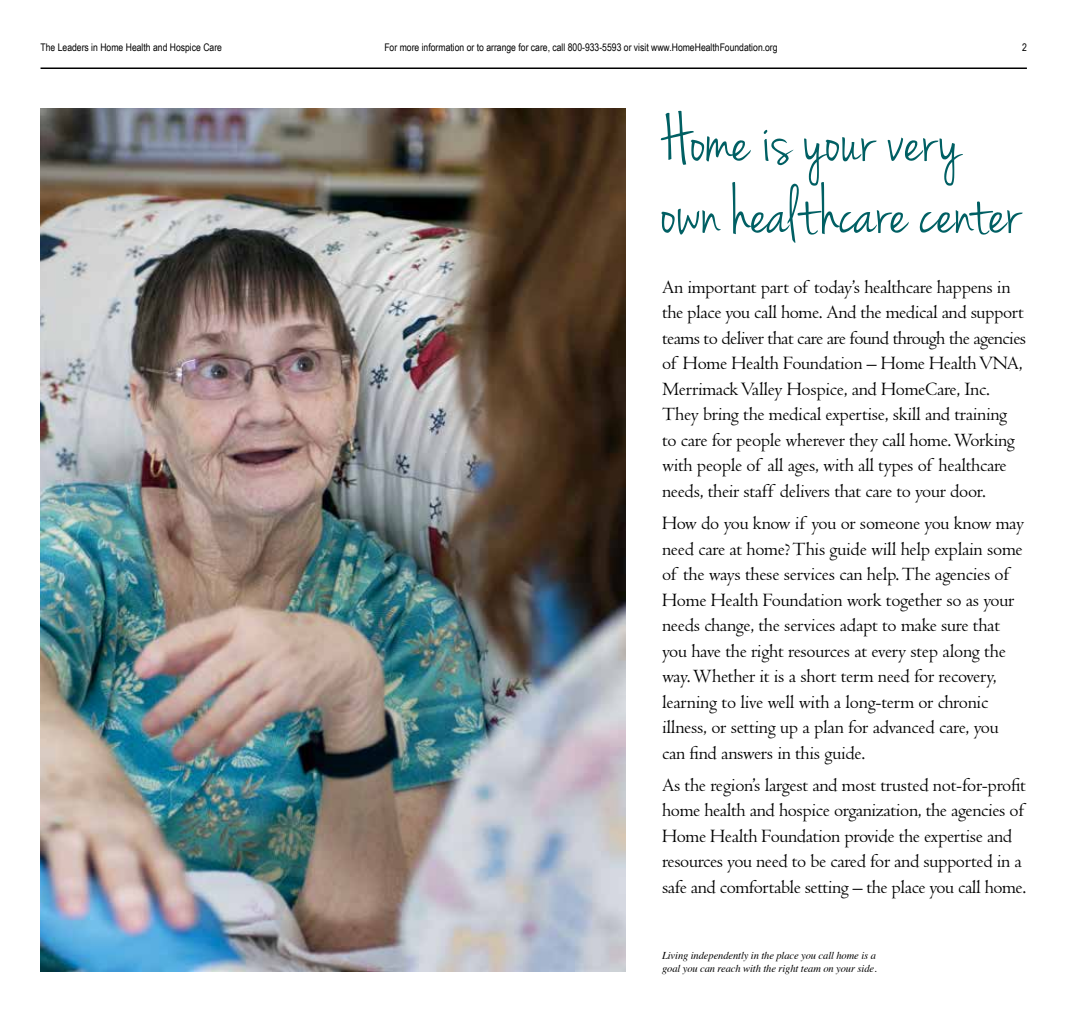
<style>
.page{position:relative;width:1068px;height:1026px;background:#fff}
.page>*{position:absolute;margin:0;border:0;box-sizing:border-box;transform-origin:0 0}
.t1{font:70.5px/72px "Jenna Sue";letter-spacing:.005em;color:#005f63}
.t2{font:19.5px/25.5px "Centaur";letter-spacing:-.015em;color:#000}
.t3{font:10.5px "Arial Narrow";color:#000}
.t4{font:italic 10.5px/13.5px "Times";letter-spacing:-.01em;color:#000}
</style>
<div class="page">
<hr style="left:40px;top:68px;width:986px;height:1px;background:#000">
<img style="left:40px;top:108px;width:585px;height:864px">
<p class="t3" style="left:40px;top:41px;width:183px">The Leaders in Home Health and Hospice Care</p>
<p class="t3" style="left:384px;top:41px;width:394px">For more information or to arrange for care, call 800-933-5593 or visit www.HomeHealthFoundation.org</p>
<p class="t3" style="left:1021px;top:41px;width:6px">2</p>
<h1 class="t1" style="left:662px;top:108px;width:359px">Home is your very own healthcare center</h1>
<p class="t2" style="left:662px;top:274px;width:365px">An important part of today’s healthcare happens in the place you call home. And the medical and support teams to deliver that care are found through the agencies of Home Health Foundation – Home Health VNA, Merrimack Valley Hospice, and HomeCare, Inc.<br>They bring the medical expertise, skill and training to care for people wherever they call home. Working with people of all ages, with all types of healthcare needs, their staff delivers that care to your door.</p>
<p class="t2" style="left:662px;top:511px;width:363px">How do you know if you or someone you know may need care at home? This guide will help explain some of the ways these services can help. The agencies of Home Health Foundation work together so as your needs change, the services adapt to make sure that you have the right resources at every step along the way. Whether it is a short term need for recovery, learning to live well with a long-term or chronic illness, or setting up a plan for advanced care, you can find answers in this guide.</p>
<p class="t2" style="left:662px;top:773px;width:365px">As the region’s largest and most trusted not-for-profit home health and hospice organization, the agencies of Home Health Foundation provide the expertise and resources you need to be cared for and supported in a safe and comfortable setting – the place you call home.</p>
<p class="t4" style="left:662px;top:948px;width:216px">Living independently in the place you call home is a goal you can reach with the right team on your side.</p>
</div>
